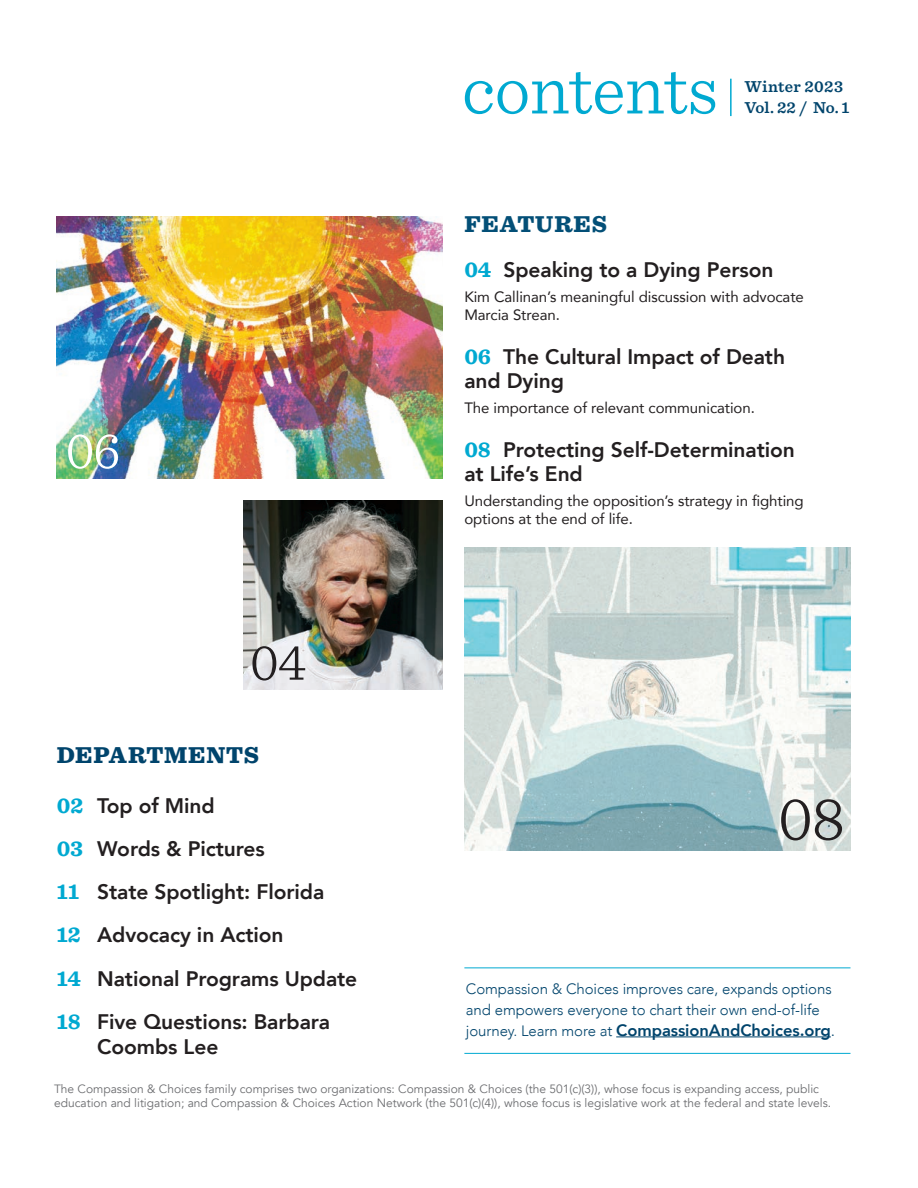
<style>
.page{position:relative;width:918px;height:1188px;background:#fff}
.page>*{position:absolute;margin:0;border:0;box-sizing:border-box;transform-origin:0 0}
.t1{font:300 72px "Sentinel";letter-spacing:-.01em;color:#00a9d1}
.t2{font:300 63px "Sentinel";color:#231f20}
.t3{font:300 52.5px "Sentinel";color:#231f20}
.t4{font:300 52.5px "Sentinel";color:#fff}
.t5{font:900 24px "Sentinel";letter-spacing:.035em;color:#00446c}
.t6{font:900 24px "Sentinel";letter-spacing:.04em;color:#034f77}
.t7{font:800 21px/43.2px "Avenir";letter-spacing:-.005em;color:#231f20}
.t8{font:800 16.5px "Avenir";letter-spacing:-.005em;color:#00446c}
.t9{font:600 16.5px "Sentinel";letter-spacing:.015em;color:#00446c}
.t10{font:15px/18px "Avenir";letter-spacing:-.005em;color:#231f20}
.t11{font:300 15px/21px "Avenir";letter-spacing:-.005em;color:#00446c}
.t12{font:12px/14.4px "Avenir";color:#6c6d70}
.s1{font-family:"Sentinel";font-weight:700;font-size:22.5px;color:#00a9d1}
.s2{font-weight:300;font-size:15px}
.s3{font-weight:300}
</style>
<div class="page">
<img style="left:57px;top:216px;width:386px;height:263px">
<img style="left:243px;top:500px;width:200px;height:189px">
<img style="left:464px;top:547px;width:387px;height:303px">
<hr style="left:464px;top:968px;width:386px;height:1px;background:#00a9d1">
<hr style="left:464px;top:1053px;width:386px;height:1px;background:#00a9d1">
<hr style="left:616px;top:1036px;width:215px;height:1px;background:#00446c">
<hr style="left:730px;top:79px;width:2px;height:37px;background:#00a9d1">
<h3 class="t4" style="left:66px;top:411px;width:56px">06</h3>
<h3 class="t3" style="left:250px;top:623px;width:58px">04</h3>
<h3 class="t5" style="left:57px;top:736px;width:204px">DEPARTMENTS</h3>
<h3 class="t7" style="left:57px;top:784px;width:302px"><span class="s1">02</span> Top of Mind<br><span class="s1">03</span> Words &amp; Pictures<br><span class="s1">11</span> State Spotlight: Florida<br><span class="s1">12</span> Advocacy in Action<br><span class="s1">14</span> National Programs Update<br><span class="s1">18</span> Five Questions: Barbara</h3>
<h3 class="t7" style="left:97px;top:1025px;width:123px">Coombs Lee</h3>
<h1 class="t1" style="left:462px;top:36px;width:258px">contents</h1>
<h3 class="t9" style="left:745px;top:74px;width:100px">Winter 2023</h3>
<h3 class="t9" style="left:745px;top:95px;width:106px">Vol. 22 / No. 1</h3>
<h3 class="t6" style="left:464px;top:205px;width:144px">FEATURES</h3>
<h3 class="t7" style="left:464px;top:248px;width:311px"><span class="s1">04</span> Speaking to a Dying Person</h3>
<p class="t10" style="left:464px;top:287px;width:341px">Kim Callinan’s meaningful discussion with advocate<br>Marcia Strean.</p>
<h3 class="t7" style="left:464px;top:345px;width:322px;line-height:24px"><span class="s1">06</span> The Cultural Impact of Death and Dying</h3>
<p class="t10" style="left:464px;top:398px;width:292px">The importance of relevant communication.</p>
<h3 class="t7" style="left:464px;top:438px;width:332px;line-height:24px"><span class="s1">08</span> Protecting Self-Determination at Life’s End</h3>
<p class="t10" style="left:464px;top:491px;width:341px">Understanding the opposition’s strategy in fighting options at the end of life.</p>
<h2 class="t2" style="left:778px;top:771px;width:68px">08</h2>
<p class="t11" style="left:466px;top:978px;width:367px">Compassion &amp; Choices improves care, expands options and empowers everyone to chart their own end-of-life</p>
<h3 class="t8" style="left:466px;top:1017px;width:371px"><span class="s2">journey. Learn more at</span> CompassionAndChoices.org<span class="s3">.</span></h3>
<p class="t12" style="left:54px;top:1081px;width:779px">The Compassion &amp; Choices family comprises two organizations: Compassion &amp; Choices (the 501(c)(3)), whose focus is expanding access, public education and litigation; and Compassion &amp; Choices Action Network (the 501(c)(4)), whose focus is legislative work at the federal and state levels.</p>
</div>
